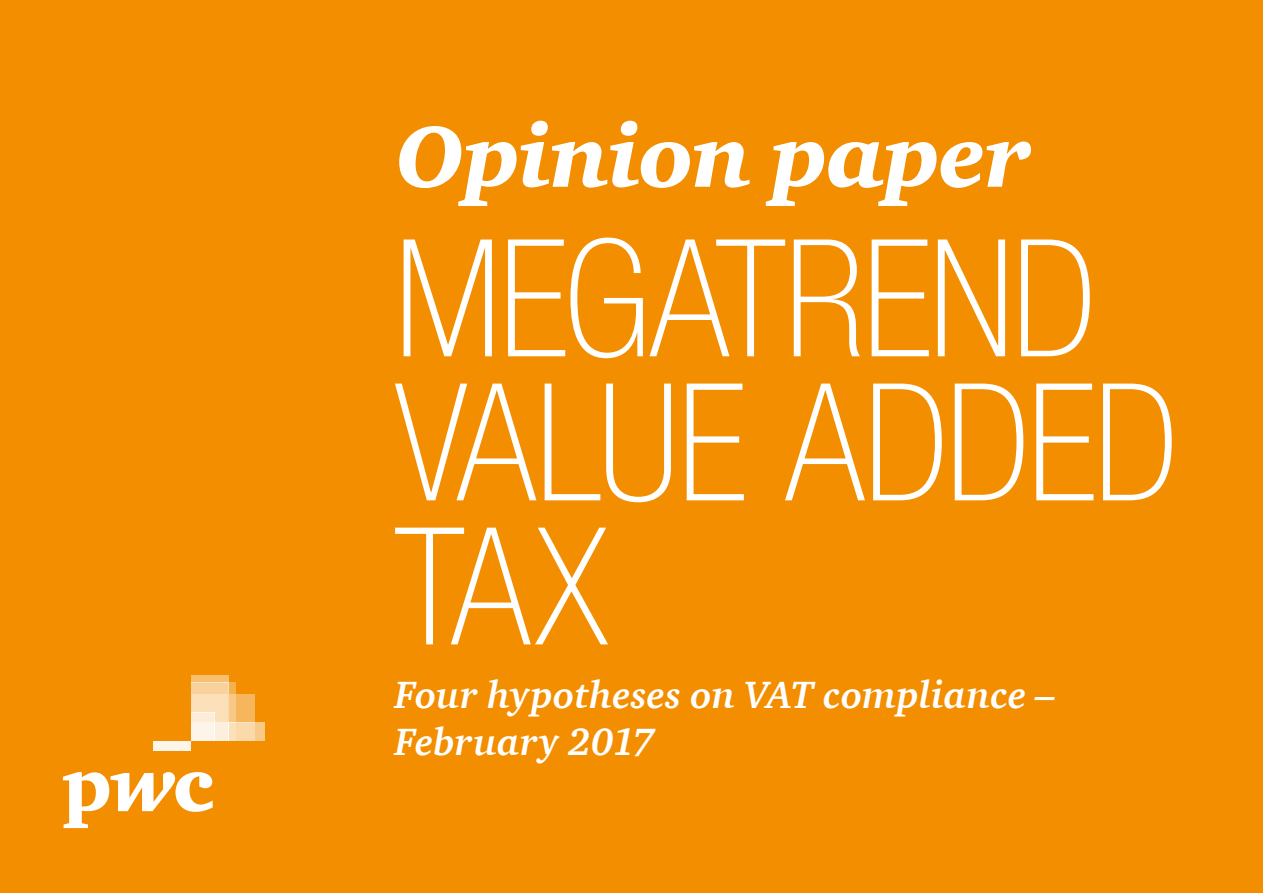
<style>
.page{position:relative;width:1263px;height:893px;background:#f28e00}
.page>*{position:absolute;margin:0;border:0;box-sizing:border-box;transform-origin:0 0}
.t1{font:100 condensed 163.5px/144px "Helvetica Neue LT Std";letter-spacing:-.015em;color:#fff}
.t2{font:italic 900 88.5px "ITC Charter Com";letter-spacing:-.01em;color:#fff}
.t3{font:italic 700 39px/46.8px "ITC Charter Com";letter-spacing:.005em;color:#fff}
</style>
<div class="page">
<svg style="left:63px;top:772px;width:150px;height:56px"></svg>
<div style="left:255px;top:722px;width:9px;height:19px;background:#f8c987"></div>
<div style="left:236px;top:694px;width:19px;height:28px;background:#f6b65b"></div>
<div style="left:154px;top:741px;width:37px;height:9px;background:#fdf5ea"></div>
<div style="left:191px;top:722px;width:23px;height:19px;background:#fdf5ea"></div>
<div style="left:214px;top:722px;width:14px;height:19px;background:#fdefdd"></div>
<svg style="left:191px;top:694px;width:37px;height:28px"></svg>
<div style="left:228px;top:722px;width:8px;height:19px;background:#fbe0ba"></div>
<div style="left:236px;top:722px;width:19px;height:19px;background:#fad9aa"></div>
<div style="left:191px;top:683px;width:37px;height:11px;background:#f9d29b"></div>
<div style="left:191px;top:675px;width:37px;height:8px;background:#f7bf70"></div>
<div style="left:228px;top:683px;width:8px;height:11px;background:#f6b14f"></div>
<div style="left:228px;top:694px;width:8px;height:28px;background:#f8c884"></div>
<h2 class="t2" style="left:395px;top:102px;width:636px">Opinion paper</h2>
<h1 class="t1" style="left:395px;top:225px;width:785px">MEGATREND<br>VALUE ADDED<br>TAX</h1>
<p class="t3" style="left:395px;top:671px;width:662px">Four hypotheses on VAT compliance –<br>February 2017</p>
</div>
